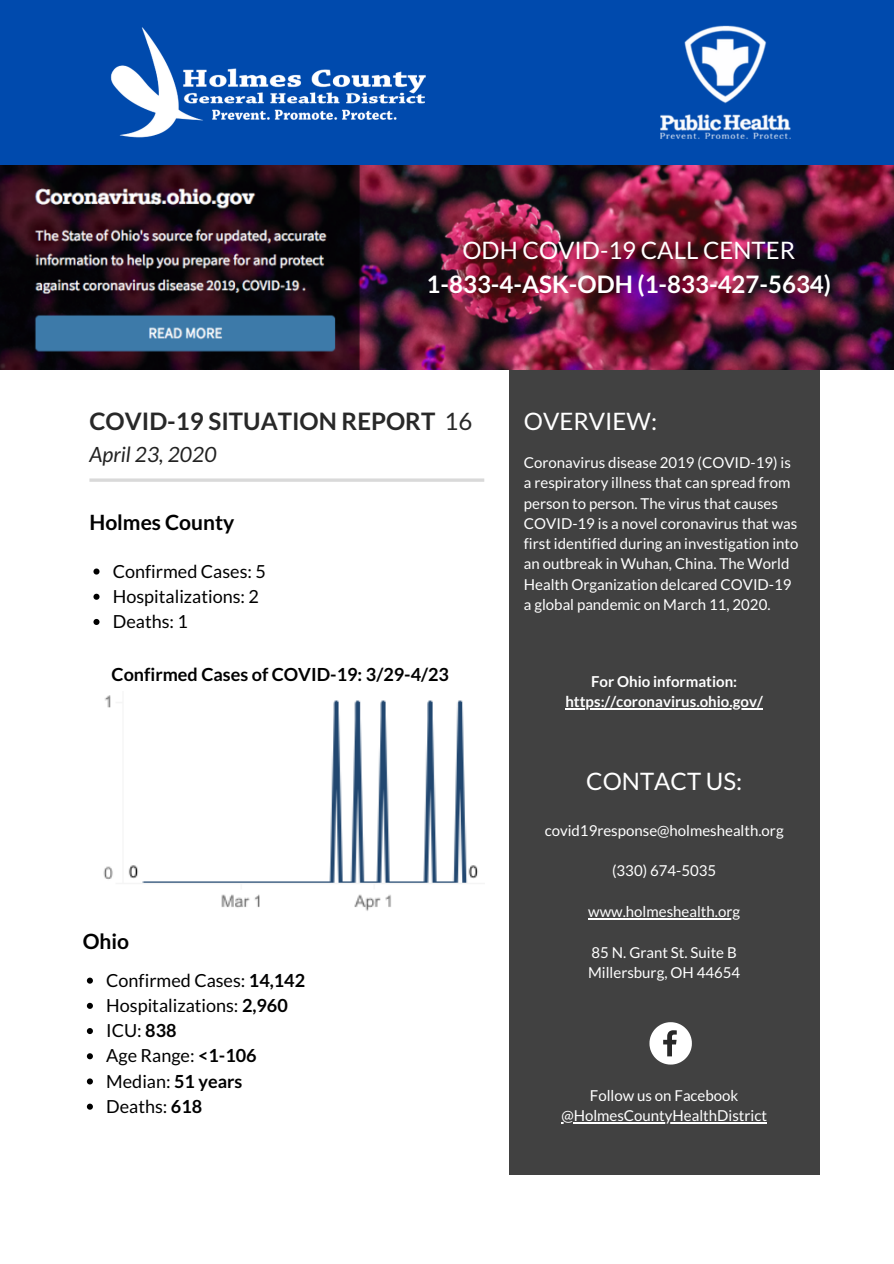
<style>
.page{position:relative;width:894px;height:1264px;background:#fff}
.page>*{position:absolute;margin:0;border:0;box-sizing:border-box;transform-origin:0 0}
.t1{font:24px "Lato";color:#fff}
.t2{font:700 24px "Lato";color:#fff}
.t3{font:700 24px "Lato";color:#282828}
.t4{font:700 21px "Lato";color:#000}
.t5{font:italic 21px "Lato";color:#222}
.t6{font:18px/25.2px "Lato";color:#000}
.t7{font:700 18px "Lato";color:#000}
.t8{font:15px/20.2px "Lato";color:#fff}
.t9{font:700 15px/20.2px "Lato";color:#fff;text-align:center}
.s1{font-weight:400}
.s2{font-weight:700}
</style>
<div class="page">
<div style="left:509px;top:278px;width:310px;height:896px;background:#414141"></div>
<img style="left:0;top:0;width:893px;height:369px">
<svg style="left:649px;top:1022px;width:42px;height:42px"></svg>
<svg style="left:89px;top:478px;width:395px;height:4px;background:#dfdfdf"></svg>
<img style="left:103px;top:695px;width:375px;height:216px">
<svg style="left:87px;top:977px;width:6px;height:6px"></svg>
<svg style="left:87px;top:1002px;width:6px;height:6px"></svg>
<svg style="left:87px;top:1028px;width:6px;height:6px"></svg>
<svg style="left:87px;top:1053px;width:6px;height:6px"></svg>
<svg style="left:87px;top:1078px;width:6px;height:6px"></svg>
<svg style="left:87px;top:1103px;width:6px;height:6px"></svg>
<hr style="left:588px;top:918px;width:151px;height:1px;background:#fff">
<svg style="left:93px;top:568px;width:6px;height:6px"></svg>
<svg style="left:93px;top:593px;width:6px;height:6px"></svg>
<svg style="left:93px;top:619px;width:6px;height:6px"></svg>
<hr style="left:561px;top:1122px;width:205px;height:1px;background:#fff">
<hr style="left:565px;top:708px;width:197px;height:1px;background:#fff">
<h1 class="t1" style="left:462px;top:236px;width:334px">ODH COVID-19 CALL CENTER</h1>
<h1 class="t2" style="left:426px;top:269px;width:406px">1-833-4-ASK-ODH (1-833-427-5634)</h1>
<h1 class="t3" style="left:89px;top:406px;width:384px">COVID-19 SITUATION REPORT <span class="s1">16</span></h1>
<h1 class="t1" style="left:523px;top:406px;width:135px">OVERVIEW:</h1>
<h2 class="t5" style="left:89px;top:441px;width:129px">April 23, 2020</h2>
<p class="t8" style="left:523px;top:452px;width:276px">Coronavirus disease 2019 (COVID-19) is a respiratory illness that can spread from person to person. The virus that causes COVID-19 is a novel coronavirus that was first identified during an investigation into an outbreak in Wuhan, China. The World Health Organization delcared COVID-19 a global pandemic on March 11, 2020.</p>
<h2 class="t4" style="left:89px;top:509px;width:146px">Holmes County</h2>
<p class="t6" style="left:113px;top:558px;width:154px">Confirmed Cases: 5<br>Hospitalizations: 2<br>Deaths: 1</p>
<p class="t7" style="left:112px;top:663px;width:339px">Confirmed Cases of COVID-19: 3/29-4/23</p>
<h2 class="t4" style="left:83px;top:927px;width:48px">Ohio</h2>
<p class="t6" style="left:106px;top:967px;width:200px">Confirmed Cases: <span class="s2">14,142<br></span>Hospitalizations: <span class="s2">2,960<br></span>ICU: <span class="s2">838<br></span>Age Range: <span class="s2">&lt;1-106<br></span>Median: <span class="s2">51 years<br></span>Deaths: <span class="s2">618</span></p>
<p class="t9" style="left:565px;top:671px;width:199px">For Ohio information: https://coronavirus.ohio.gov/</p>
<h1 class="t1" style="left:586px;top:766px;width:157px">CONTACT US:</h1>
<p class="t8" style="left:544px;top:820px;width:240px">covid19response@holmeshealth.org</p>
<p class="t8" style="left:612px;top:860px;width:106px">(330) 674-5035</p>
<p class="t8" style="left:588px;top:901px;width:153px">www.holmeshealth.org</p>
<p class="t8" style="left:588px;top:941px;width:154px">85 N. Grant St. Suite B<br>Millersburg, OH 44654</p>
<p class="t8" style="left:561px;top:1085px;width:207px;text-align:center">Follow us on Facebook @HolmesCountyHealthDistrict</p>
</div>
